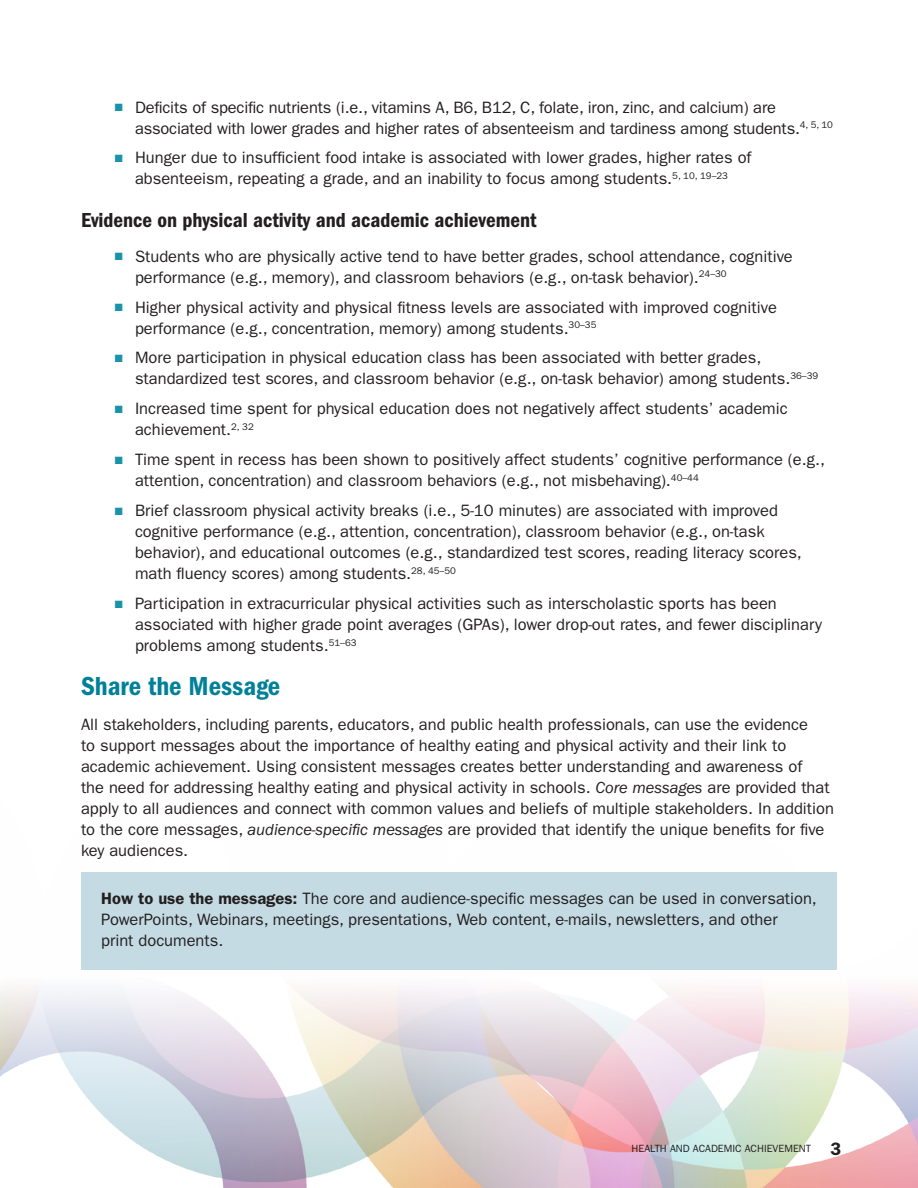
<style>
.page{position:relative;width:918px;height:1188px;background:#fff}
.page>*{position:absolute;margin:0;border:0;box-sizing:border-box;transform-origin:0 0}
.t1{font:27px "ITC Franklin Gothic Std Dm Cd";color:#008198}
.t2{font:21px "ITC Franklin Gothic Std Dm Cd";color:#231f20}
.t3{font:600 18px "ITC Franklin Gothic Std";color:#231f20}
.t4{font:16.5px/21px "ITC Franklin Gothic Std";color:#231f20}
.t5{font:10.5px "ITC Franklin Gothic Std";color:#231f20}
.LbI{font:10.5px "Zapf Dingbats Std";color:#1a92a8}
.s1{color:#1a92a8}
.s2{font-style:italic}
.s3{font-weight:600}
</style>
<div class="page">
<img style="left:0;top:969px;width:918px;height:219px">
<div style="left:81px;top:872px;width:756px;height:97px;background:#c4dbe4"></div>
<p class="t4" style="left:135px;top:97px;width:699px;text-indent:-20px"><span class="s1">■■</span> Deficits of specific nutrients (i.e., vitamins A, B6, B12, C, folate, iron, zinc, and calcium) are associated with lower grades and higher rates of absenteeism and tardiness among students.<sup>4,</sup> <sup>5,</sup> <sup>10</sup></p>
<p class="t4" style="left:115px;top:148px;width:638px;text-align:center"><span class="s1">■■</span> Hunger due to insufficient food intake is associated with lower grades, higher rates of absenteeism, repeating a grade, and an inability to focus among students.<sup>5,</sup> <sup>10,</sup> <sup>19–23</sup></p>
<h3 class="t2" style="left:81px;top:208px;width:457px">Evidence on physical activity and academic achievement</h3>
<p class="t4" style="left:135px;top:246px;width:659px">Students who are physically active tend to have better grades, school attendance, cognitive performance (e.g., memory), and classroom behaviors (e.g., on-task behavior).<sup>24–30</sup></p>
<p class="t4" style="left:135px;top:297px;width:643px">Higher physical activity and physical fitness levels are associated with improved cognitive performance (e.g., concentration, memory) among students.<sup>30–35</sup></p>
<p class="t4" style="left:135px;top:347px;width:685px">More participation in physical education class has been associated with better grades, standardized test scores, and classroom behavior (e.g., on-task behavior) among students.<sup>36–39</sup></p>
<p class="LbI" style="left:115px;top:404px;width:9px">■</p>
<p class="t4" style="left:135px;top:398px;width:654px">Increased time spent for physical education does not negatively affect students’ academic achievement.<sup>2,</sup> <sup>32</sup></p>
<p class="t4" style="left:135px;top:449px;width:692px">Time spent in recess has been shown to positively affect students’ cognitive performance (e.g., attention, concentration) and classroom behaviors (e.g., not misbehaving).<sup>40–44</sup></p>
<p class="t4" style="left:135px;top:500px;width:668px">Brief classroom physical activity breaks (i.e., 5-10 minutes) are associated with improved cognitive performance (e.g., attention, concentration), classroom behavior (e.g., on-task behavior), and educational outcomes (e.g., standardized test scores, reading literacy scores, math fluency scores) among students.<sup>28,</sup> <sup>45–50</sup></p>
<p class="t4" style="left:135px;top:593px;width:689px">Participation in extracurricular physical activities such as interscholastic sports has been associated with higher grade point averages (GPAs), lower drop-out rates, and fewer disciplinary problems among students.<sup>51–63</sup></p>
<h2 class="t1" style="left:81px;top:671px;width:201px">Share the Message</h2>
<p class="t4" style="left:81px;top:714px;width:754px">All stakeholders, including parents, educators, and public health professionals, can use the evidence<br>to support messages about the importance of healthy eating and physical activity and their link to academic achievement. Using consistent messages creates better understanding and awareness of<br>the need for addressing healthy eating and physical activity in schools. <span class="s2">Core messages</span> are provided that apply to all audiences and connect with common values and beliefs of multiple stakeholders. In addition to the core messages, <span class="s2">audience-specific messages</span> are provided that identify the unique benefits for five key audiences.</p>
<p class="t4" style="left:101px;top:888px;width:717px"><span class="s3">How to use the messages:</span> The core and audience-specific messages can be used in conversation,<br>PowerPoints, Webinars, meetings, presentations, Web content, e-mails, newsletters, and other<br>print documents.</p>
<p class="t5" style="left:632px;top:1143px;width:181px">HEALTH AND ACADEMIC ACHIEVEMENT</p>
<p class="t3" style="left:831px;top:1138px;width:12px">3</p>
</div>
